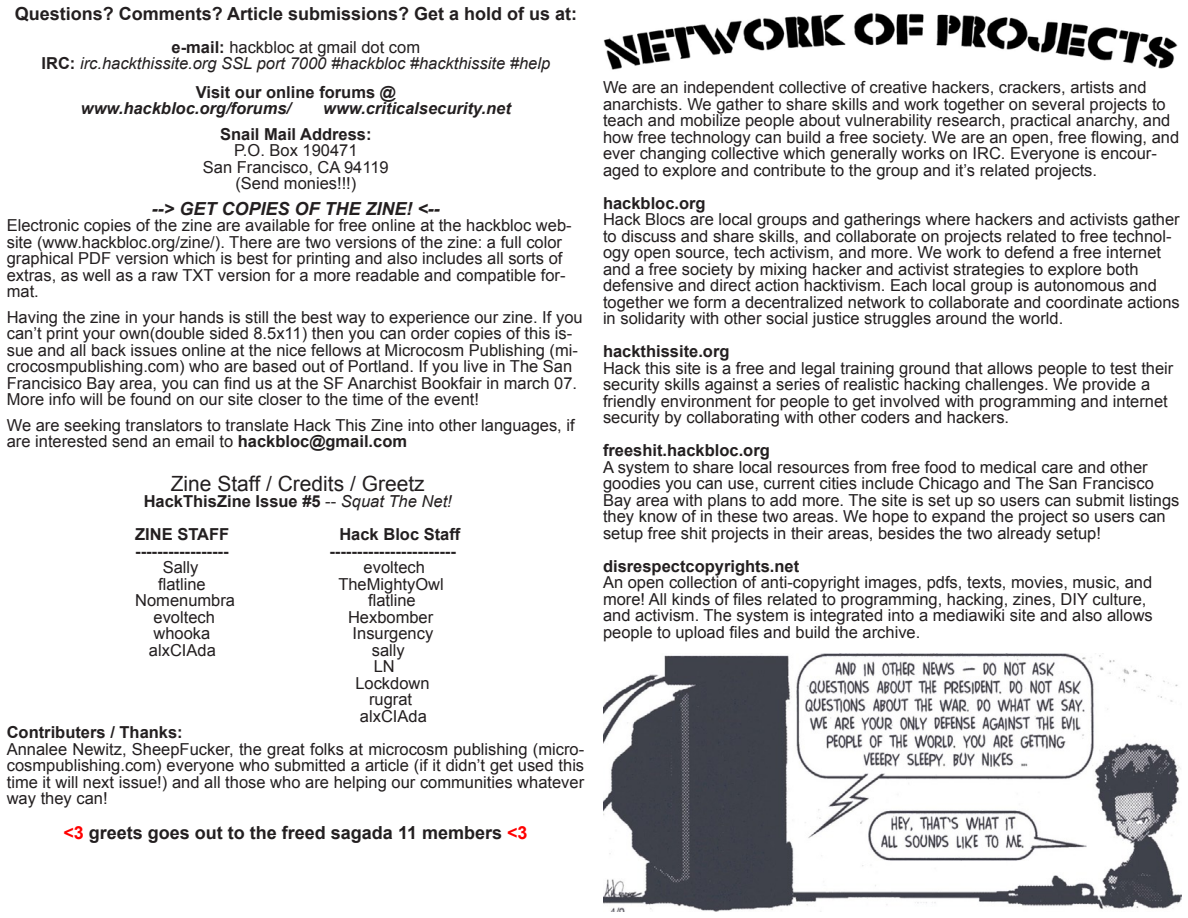
<style>
.page{position:relative;width:1188px;height:918px;background:#fff}
.page>*{position:absolute;margin:0;border:0;box-sizing:border-box;transform-origin:0 0}
.t1{font:21px "Arial";color:#231f20}
.t2{font:700 18px "Arial";color:#231f20}
.t3{font:italic 700 18px "Arial";color:#231f20}
.t4{font:16.5px/16.5px "Arial";color:#231f20}
.t5{font:700 16.5px/33px "Arial";color:#231f20}
.t6{font:italic 16.5px/16.5px "Arial";color:#231f20;text-align:center}
.t7{font:italic 700 16.5px "Arial";color:#231f20}
.s1{font-weight:700;font-style:normal}
.s2{font-style:normal}
.s3{font-weight:700}
.s4{font-weight:400}
.s5{font-weight:400;font-style:italic}
.s6{color:#f00}
</style>
<div class="page">
<img style="left:603px;top:653px;width:578px;height:258px">
<img style="left:603px;top:13px;width:575px;height:57px">
<p class="t2" style="left:15px;top:2px;width:564px">Questions? Comments? Article submissions? Get a hold of us at:</p>
<p class="t6" style="left:42px;top:39px;width:510px"><span class="s1">e-mail:</span> <span class="s2">hackbloc at gmail dot com<br></span><span class="s1">IRC:</span> irc.hackthissite.org SSL port 7000 #hackbloc #hackthissite #help</p>
<p class="t5" style="left:196px;top:76px;width:202px">Visit our online forums @</p>
<p class="t7" style="left:81px;top:98px;width:212px">www.hackbloc.org/forums/</p>
<p class="t7" style="left:323px;top:98px;width:189px">www.criticalsecurity.net</p>
<p class="t5" style="left:220px;top:118px;width:153px">Snail Mail Address:</p>
<p class="t4" style="left:203px;top:142px;width:187px;text-align:center">P.O. Box 190471<br>San Francisco, CA 94119 (Send monies!!!)</p>
<p class="t3" style="left:152px;top:197px;width:290px">--&gt; GET COPIES OF THE ZINE! &lt;--</p>
<p class="t4" style="left:7px;top:217px;width:566px">Electronic copies of the zine are available for free online at the hackbloc web&shy;site (www.hackbloc.org/zine/). There are two versions of the zine: a full color graphical PDF version which is best for printing and also includes all sorts of extras, as well as a raw TXT version for a more readable and compatible for&shy;mat.</p>
<p class="t4" style="left:7px;top:309px;width:577px">Having the zine in your hands is still the best way to experience our zine. If you can’t print your own(double sided 8.5x11) then you can order copies of this is&shy;sue and all back issues online at the nice fellows at Microcosm Publishing (mi&shy;crocosmpublishing.com) who are based out of Portland. If you live in The San Francisico Bay area, you can find us at the SF Anarchist Bookfair in march 07.<br>More info will be found on our site closer to the time of the event!</p>
<p class="t4" style="left:7px;top:417px;width:569px">We are seeking translators to translate Hack This Zine into other languages, if are interested send an email to <span class="s3">hackbloc@gmail.com</span></p>
<p class="t1" style="left:171px;top:470px;width:256px">Zine Staff / Credits / Greetz</p>
<p class="t5" style="left:135px;top:486px;width:318px;text-indent:9px">HackThisZine Issue #5 <span class="s4">--</span> <span class="s5">Squat The Net!<br></span>ZINE STAFF</p>
<p class="t5" style="left:339px;top:519px;width:123px">Hack Bloc Staff</p>
<p class="t5" style="left:135px;top:535px;width:95px">-----------------</p>
<p class="t5" style="left:330px;top:535px;width:128px">-----------------------</p>
<p class="t4" style="left:163px;top:559px;width:37px">Sally</p>
<p class="t4" style="left:364px;top:559px;width:63px">evoltech</p>
<p class="t4" style="left:158px;top:576px;width:49px">flatline</p>
<p class="t4" style="left:338px;top:576px;width:107px">TheMightyOwl</p>
<p class="t4" style="left:135px;top:592px;width:101px">Nomenumbra</p>
<p class="t4" style="left:368px;top:592px;width:49px">flatline</p>
<p class="t4" style="left:154px;top:609px;width:63px">evoltech</p>
<p class="t4" style="left:348px;top:609px;width:87px">Hexbomber</p>
<p class="t4" style="left:154px;top:625px;width:58px">whooka</p>
<p class="t4" style="left:353px;top:625px;width:82px">Insurgency</p>
<p class="t4" style="left:149px;top:642px;width:68px">alxCIAda</p>
<p class="t4" style="left:372px;top:642px;width:34px">sally</p>
<p class="t4" style="left:374px;top:658px;width:23px">LN</p>
<p class="t4" style="left:355px;top:675px;width:76px">Lockdown</p>
<p class="t4" style="left:369px;top:691px;width:45px">rugrat</p>
<p class="t4" style="left:360px;top:708px;width:68px">alxCIAda</p>
<p class="t5" style="left:7px;top:717px;width:178px">Contributers / Thanks:</p>
<p class="t4" style="left:7px;top:741px;width:579px;text-align:justify">Annalee Newitz, SheepFucker, the great folks at microcosm publishing (micro&shy;cosmpublishing.com) everyone who submitted a article (if it didn’t get used this time it will next issue!) and all those who are helping our communities whatever way they can!</p>
<p class="t2" style="left:63px;top:821px;width:466px"><span class="s6">&lt;3</span> greets goes out to the freed sagada 11 members <span class="s6">&lt;3</span></p>
<p class="t4" style="left:603px;top:79px;width:578px">We are an independent collective of creative hackers, crackers, artists and anarchists. We gather to share skills and work together on several projects to teach and mobilize people about vulnerability research, practical anarchy, and how free technology can build a free society. We are an open, free flowing, and ever changing collective which generally works on IRC. Everyone is encour&shy;aged to explore and contribute to the group and it’s related projects.</p>
<p class="t5" style="left:603px;top:187px;width:104px">hackbloc.org</p>
<p class="t4" style="left:603px;top:211px;width:578px">Hack Blocs are local groups and gatherings where hackers and activists gather to discuss and share skills, and collaborate on projects related to free technol&shy;ogy open source, tech activism, and more. We work to defend a free internet and a free society by mixing hacker and activist strategies to explore both defensive and direct action hacktivism. Each local group is autonomous and together we form a decentralized network to collaborate and coordinate actions in solidarity with other social justice struggles around the world.</p>
<p class="t5" style="left:603px;top:335px;width:128px">hackthissite.org</p>
<p class="t4" style="left:603px;top:360px;width:572px">Hack this site is a free and legal training ground that allows people to test their security skills against a series of realistic hacking challenges. We provide a friendly environment for people to get involved with programming and internet security by collaborating with other coders and hackers.</p>
<p class="t5" style="left:603px;top:434px;width:168px">freeshit.hackbloc.org</p>
<p class="t4" style="left:603px;top:459px;width:578px">A system to share local resources from free food to medical care and other goodies you can use, current cities include Chicago and The San Francisco Bay area with plans to add more. The site is set up so users can submit listings they know of in these two areas. We hope to expand the project so users can setup free shit projects in their areas, besides the two already setup!</p>
<p class="t5" style="left:603px;top:550px;width:198px">disrespectcopyrights.net</p>
<p class="t4" style="left:603px;top:574px;width:551px">An open collection of anti-copyright images, pdfs, texts, movies, music, and more! All kinds of files related to programming, hacking, zines, DIY culture, and activism. The system is integrated into a mediawiki site and also allows people to upload files and build the archive.</p>
</div>
